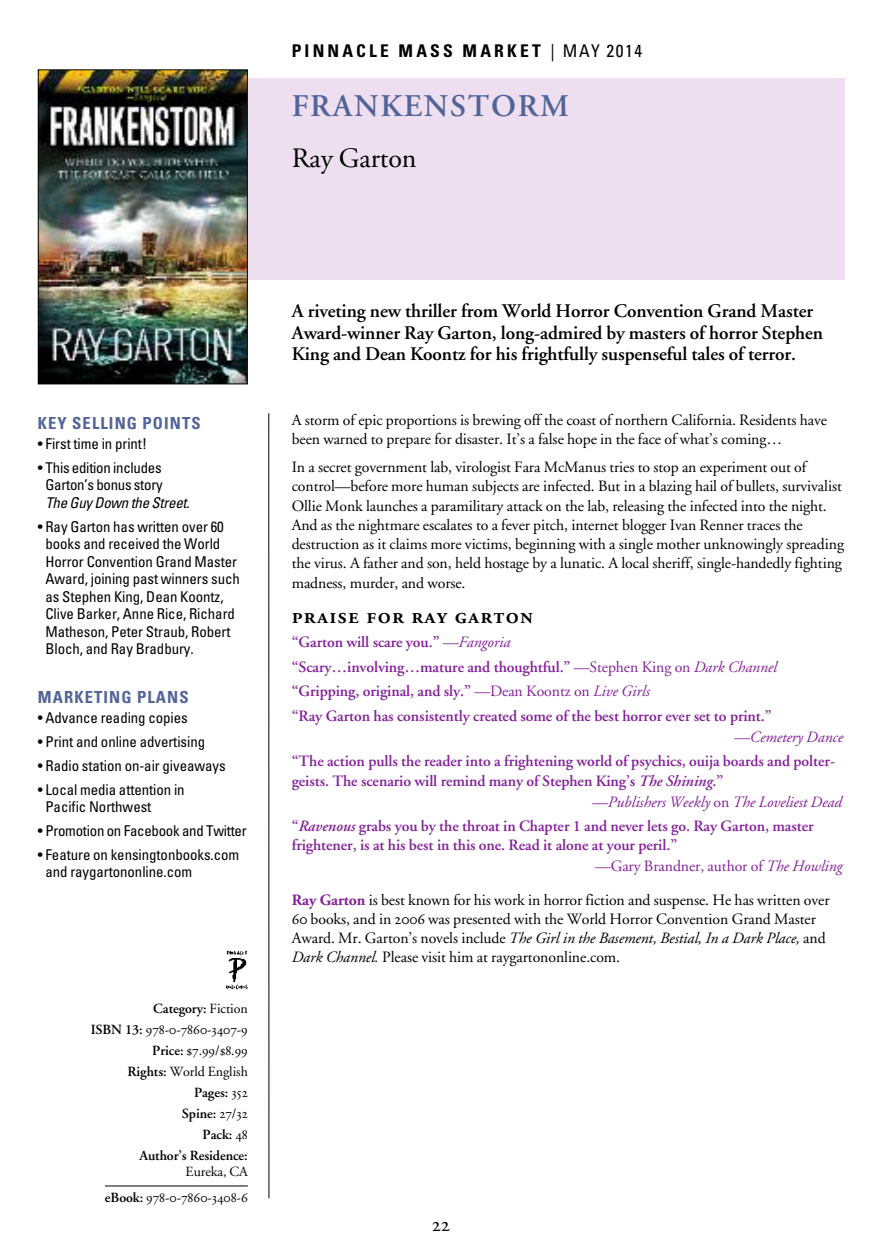
<style>
.page{position:relative;width:882px;height:1260px;background:#fff}
.page>*{position:absolute;margin:0;border:0;box-sizing:border-box;transform-origin:0 0}
.t1{font:600 31.5px "Adobe Garamond";letter-spacing:.055em;color:#536498}
.t2{font:28px "Adobe Garamond";letter-spacing:-.005em;color:#000}
.t3{font:22.75px "Adobe Garamond Semibold SC";letter-spacing:.055em;color:#000}
.t4{font:21px "Adobe Garamond Regular SC";color:#000}
.t5{font:600 19.25px/21.9px "Adobe Garamond";letter-spacing:-.005em;color:#000}
.t6{font:700 condensed 17.5px "Univers";letter-spacing:.18em;color:#000}
.t7{font:700 condensed 16.62px "Univers";letter-spacing:.065em;color:#536498}
.t8{font:15.75px/19.2px "Adobe Garamond";letter-spacing:-.005em;color:#000}
.t9{font:600 15.75px/24.5px "Adobe Garamond";letter-spacing:-.005em;color:#842299}
.t10{font:italic 15.75px "Adobe Garamond";letter-spacing:-.005em;color:#842299}
.t11{font:condensed 14.88px/17.5px "Univers";letter-spacing:-.005em;color:#000}
.t12{font:600 14px/21px "Adobe Garamond";letter-spacing:-.005em;color:#000;text-align:right}
.t13{font:14px/21px "Adobe Garamond Regular SC";letter-spacing:-.005em;color:#000;text-align:right}
.t14{font:14px "Adobe Garamond";letter-spacing:-.005em;color:#000}
.s1{font-weight:400}
.s2{font-style:italic}
.s3{font-family:"Adobe Garamond";font-weight:600}
.s4{font-family:"Adobe Garamond Regular SC";font-weight:400}
.s5{font-weight:400;font-style:italic}
.s6{font-weight:700;color:#842299}
.s7{font-family:"Adobe Garamond Regular SC"}
</style>
<div class="page">
<div style="left:226px;top:78px;width:618px;height:202px;background:#eddef0"></div>
<hr style="left:268px;top:413px;width:1px;height:785px;background:#000">
<hr style="left:105px;top:1186px;width:143px;height:1px;background:#000">
<img style="left:40px;top:71px;width:206px;height:311px">
<div style="left:38px;top:69px;width:210px;height:315px;border:1px solid #000"></div>
<img style="left:226px;top:950px;width:22px;height:39px">
<p class="t6" style="left:292px;top:44px;width:352px">PINNACLE MASS MARKET <span class="s1">| MAY 2014</span></p>
<h1 class="t1" style="left:292px;top:94px;width:279px">FRANKENSTORM</h1>
<h2 class="t2" style="left:292px;top:146px;width:126px">Ray Garton</h2>
<p class="t7" style="left:38px;top:417px;width:164px">KEY SELLING POINTS</p>
<p class="t11" style="left:38px;top:436px;width:111px">• First time in print!</p>
<p class="t11" style="left:45px;top:460px;width:146px;text-indent:-8px">• This edition includes<br>Garton’s bonus story<br><span class="s2">The Guy Down the Street</span>.</p>
<p class="t11" style="left:45px;top:519px;width:196px;text-indent:-8px">• Ray Garton has written over 60 books and received the World<br>Horror Convention Grand Master<br>Award, joining past winners such as Stephen King, Dean Koontz,<br>Clive Barker, Anne Rice, Richard<br>Matheson, Peter Straub, Robert<br>Bloch, and Ray Bradbury.</p>
<p class="t7" style="left:38px;top:691px;width:152px">MARKETING PLANS</p>
<p class="t11" style="left:38px;top:711px;width:152px">• Advance reading copies</p>
<p class="t11" style="left:38px;top:734px;width:169px">• Print and online advertising</p>
<p class="t11" style="left:38px;top:758px;width:189px">• Radio station on-air giveaways</p>
<p class="t11" style="left:45px;top:782px;width:141px;text-indent:-8px">• Local media attention in<br>Pacific Northwest</p>
<p class="t11" style="left:38px;top:823px;width:210px">• Promotion on Facebook and Twitter</p>
<p class="t11" style="left:45px;top:847px;width:195px;text-indent:-8px">• Feature on kensingtonbooks.com and raygartononline.com</p>
<p class="t12" style="left:153px;top:999px;width:96px">Category: <span class="s1">Fiction</span></p>
<p class="t13" style="left:91px;top:1020px;width:159px"><span class="s3">ISBN 13:</span> 978-0-7860-3407-9<br><span class="s3">Price:</span> $7.99/$8.99</p>
<p class="t12" style="left:128px;top:1062px;width:122px">Rights: <span class="s1">World English<br></span>Pages: <span class="s4">352<br></span>Spine: <span class="s4">27/32<br></span>Pack: <span class="s4">48<br></span>Author’s Residence:</p>
<p class="t14" style="left:186px;top:1166px;width:64px">Eureka, CA</p>
<p class="t13" style="left:105px;top:1189px;width:144px"><span class="s3">eBook:</span> 978-0-7860-3408-6</p>
<p class="t5" style="left:292px;top:301px;width:533px">A riveting new thriller from World Horror Convention Grand Master<br>Award-winner Ray Garton, long-admired by masters of horror Stephen<br>King and Dean Koontz for his frightfully suspenseful tales of terror.</p>
<p class="t8" style="left:292px;top:412px;width:537px">A storm of epic proportions is brewing off the coast of northern California. Residents have been warned to prepare for disaster. It’s a false hope in the face of what’s coming…</p>
<p class="t8" style="left:292px;top:459px;width:554px">In a secret government lab, virologist Fara McManus tries to stop an experiment out of control—before more human subjects are infected. But in a blazing hail of bullets, survivalist Ollie Monk launches a paramilitary attack on the lab, releasing the infected into the night.<br>And as the nightmare escalates to a fever pitch, internet blogger Ivan Renner traces the destruction as it claims more victims, beginning with a single mother unknowingly spreading the virus. A father and son, held hostage by a lunatic. A local sheriff, single-handedly fighting madness, murder, and worse.</p>
<h3 class="t3" style="left:292px;top:606px;width:243px">praise for ray garton</h3>
<p class="t9" style="left:292px;top:631px;width:487px">“Garton will scare you.” <span class="s5">—Fangoria<br></span>“Scary…involving…mature and thoughtful.” <span class="s1">—Stephen King on</span> <span class="s5">Dark Channel </span>“Gripping, original, and sly.” <span class="s1">—Dean Koontz on</span> <span class="s5">Live Girls<br></span>“Ray Garton has consistently created some of the best horror ever set to print.”</p>
<p class="t10" style="left:734px;top:731px;width:110px">—Cemetery Dance</p>
<p class="t9" style="left:292px;top:753px;width:545px;line-height:19.2px">“The action pulls the reader into a frightening world of psychics, ouija boards and polter&shy;geists. The scenario will remind many of Stephen King’s <span class="s2">The Shining</span>.”</p>
<p class="t9" style="left:292px;top:791px;width:552px;text-indent:301px"><span class="s5">—Publishers Weekly</span> <span class="s1">on</span> <span class="s5">The Loveliest Dead </span>“<span class="s2">Ravenous</span> grabs you by the throat in Chapter 1 and never lets go. Ray Garton, master</p>
<p class="t9" style="left:595px;top:836px;width:249px;line-height:21px;text-indent:-303px">frightener, is at his best in this one. Read it alone at your peril.”<br><span class="s1">—Gary Brandner, author of</span> <span class="s5">The Howling</span></p>
<p class="t8" style="left:292px;top:891px;width:539px"><span class="s6">Ray Garton</span> is best known for his work in horror fiction and suspense. He has written over <span class="s7">60</span> books, and in <span class="s7">2006</span> was presented with the World Horror Convention Grand Master Award. Mr. Garton’s novels include <span class="s2">The Girl in the Basement, Bestial, In a Dark Place,</span> and <span class="s2">Dark Channel.</span> Please visit him at raygartononline.com.</p>
<h3 class="t4" style="left:432px;top:1216px;width:20px">22</h3>
</div>
